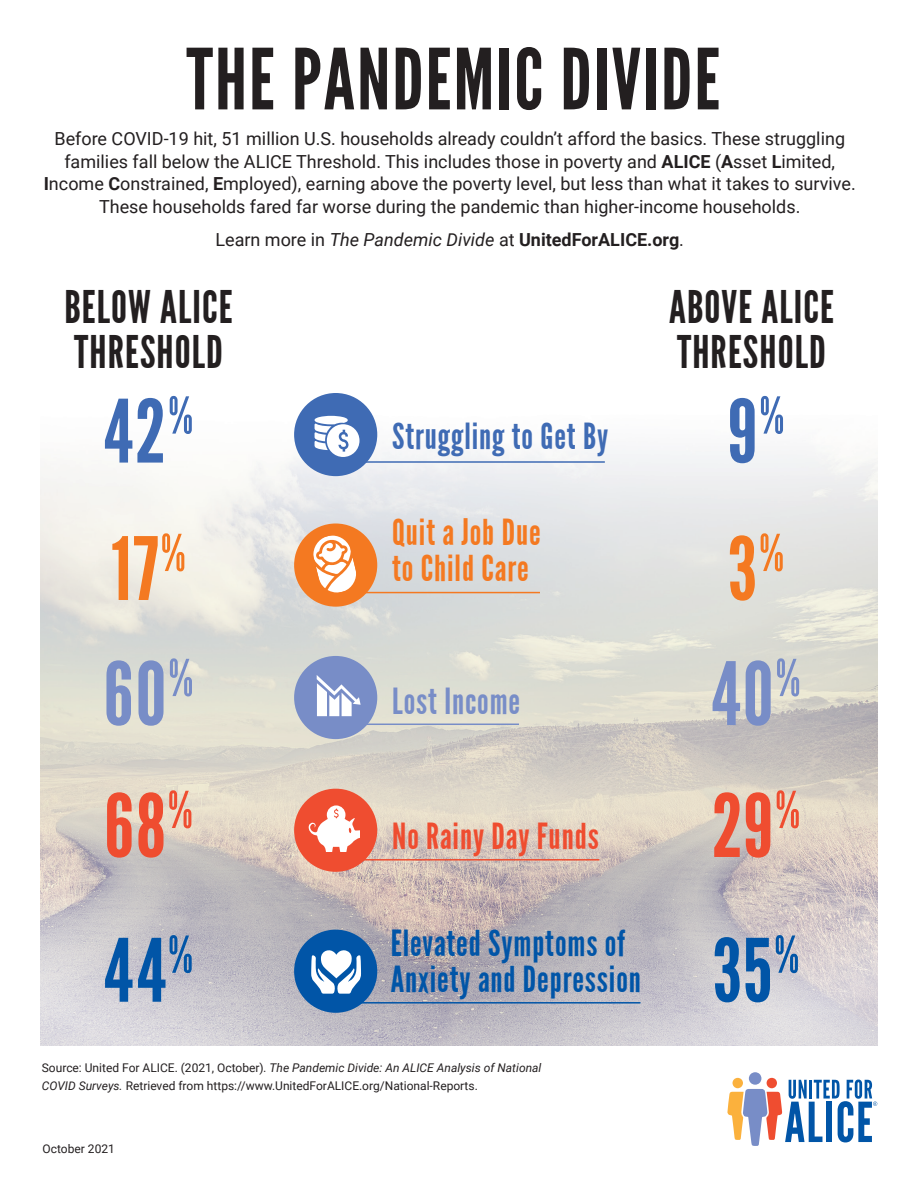
<style>
.page{position:relative;width:918px;height:1188px;background:#fff}
.page>*{position:absolute;margin:0;border:0;box-sizing:border-box;transform-origin:0 0}
.t1{font:87px/137.4px "League Gothic";color:#3f6bb4}
.t2{font:87px "League Gothic";color:#788dc7}
.t3{font:87px "League Gothic";color:#0155a7}
.t4{font:87px "League Gothic";color:#ef4d30}
.t5{font:87px "League Gothic";color:#f47921}
.t6{font:84px "League Gothic";letter-spacing:.025em;color:#231f20}
.t7{font:45px/45px "League Gothic";letter-spacing:.025em;color:#231f20}
.t8{font:36px/36px "League Gothic";letter-spacing:.025em;color:#0155a7}
.t9{font:36px/36px "League Gothic";letter-spacing:.025em;color:#f47921}
.t10{font:36px "League Gothic";letter-spacing:.025em;color:#3f6bb4}
.t11{font:36px "League Gothic";letter-spacing:.025em;color:#ef4d30}
.t12{font:36px "League Gothic";letter-spacing:.025em;color:#788dc7}
.t13{font:18px/22.5px "Roboto";color:#231f20;text-align:center}
.t14{font:700 18px "Roboto";color:#231f20}
.t15{font:12px/18px "Roboto";color:#231f20}
.s1{font-weight:700}
.s2{font-weight:400}
.s3{font-weight:400;font-style:italic}
.s4{color:#f47921}
.s5{font-style:italic}
</style>
<div class="page">
<img style="left:40px;top:393px;width:838px;height:652px">
<svg style="left:727px;top:1072px;width:150px;height:74px"></svg>
<hr style="left:350px;top:461px;width:255px;height:2px;background:#3f6bb4">
<hr style="left:354px;top:724px;width:165px;height:1px;background:#788dc7">
<hr style="left:354px;top:1002px;width:287px;height:2px;background:#0155a7">
<div style="left:294px;top:393px;width:83px;height:83px;background:#3f6bb4;border-radius:50%"></div>
<svg style="left:314px;top:416px;width:46px;height:41px"></svg>
<div style="left:294px;top:930px;width:83px;height:83px;background:#0155a7;border-radius:50%"></div>
<svg style="left:311px;top:950px;width:50px;height:44px"></svg>
<div style="left:294px;top:656px;width:83px;height:83px;background:#788dc7;border-radius:50%"></div>
<svg style="left:317px;top:675px;width:44px;height:41px"></svg>
<div style="left:294px;top:523px;width:83px;height:84px;background:#f47921;border-radius:50%"></div>
<hr style="left:343px;top:592px;width:197px;height:1px;background:#f47921">
<hr style="left:347px;top:859px;width:252px;height:2px;background:#ef4d30">
<div style="left:294px;top:789px;width:83px;height:83px;background:#ef4d30;border-radius:50%"></div>
<svg style="left:309px;top:805px;width:50px;height:47px"></svg>
<svg style="left:313px;top:535px;width:43px;height:58px"></svg>
<h2 class="t6" style="left:186px;top:31px;width:535px">THE PANDEMIC DIVIDE</h2>
<p class="t13" style="left:44px;top:127px;width:814px">Before COVID-19 hit, 51 million U.S. households already couldn’t afford the basics. These struggling families fall below the ALICE Threshold. This includes those in poverty and <span class="s1">ALICE</span> (<span class="s1">A</span>sset <span class="s1">L</span>imited, <span class="s1">I</span>ncome <span class="s1">C</span>onstrained, <span class="s1">E</span>mployed), earning above the poverty level, but less than what it takes to survive.<br>These households fared far worse during the pandemic than higher-income households.</p>
<p class="t14" style="left:215px;top:227px;width:470px"><span class="s2">Learn more in</span> <span class="s3">The Pandemic Divide</span> <span class="s2">at</span> UnitedForALICE.org<span class="s2">.</span></p>
<h3 class="t7" style="left:64px;top:285px;width:170px">BELOW ALICE<br>THRESHOLD</h3>
<h1 class="t1" style="left:104px;top:364px;width:91px">42<sup>%<br></sup><span class="s4">17</span><sup>%</sup></h1>
<h1 class="t2" style="left:104px;top:644px;width:91px">60<sup>%</sup></h1>
<h1 class="t4" style="left:104px;top:776px;width:90px">68<sup>%</sup></h1>
<h1 class="t3" style="left:104px;top:921px;width:91px">44<sup>%</sup></h1>
<h3 class="t10" style="left:392px;top:415px;width:218px">Struggling to Get By</h3>
<h3 class="t9" style="left:392px;top:515px;width:150px">Quit a Job Due to Child Care</h3>
<h3 class="t12" style="left:392px;top:681px;width:129px">Lost Income</h3>
<h3 class="t11" style="left:392px;top:815px;width:208px">No Rainy Day Funds</h3>
<h3 class="t8" style="left:391px;top:925px;width:252px">Elevated Symptoms of<br>Anxiety and Depression</h3>
<p class="t15" style="left:42px;top:1058px;width:501px">Source: United For ALICE. (2021, October)<span class="s5">. The Pandemic Divide: An ALICE Analysis of National<br>COVID Surveys.</span> Retrieved from https://www.UnitedForALICE.org/National-Reports.</p>
<p class="t15" style="left:43px;top:1140px;width:74px">October 2021</p>
<h3 class="t7" style="left:669px;top:285px;width:166px">ABOVE ALICE<br>THRESHOLD</h3>
<h1 class="t1" style="left:728px;top:364px;width:58px">9<sup>%</sup></h1>
<h1 class="t5" style="left:728px;top:519px;width:58px">3<sup>%</sup></h1>
<h1 class="t2" style="left:712px;top:644px;width:90px">40<sup>%</sup></h1>
<h1 class="t4" style="left:712px;top:776px;width:90px">29<sup>%</sup></h1>
<h1 class="t3" style="left:713px;top:921px;width:88px">35<sup>%</sup></h1>
</div>
